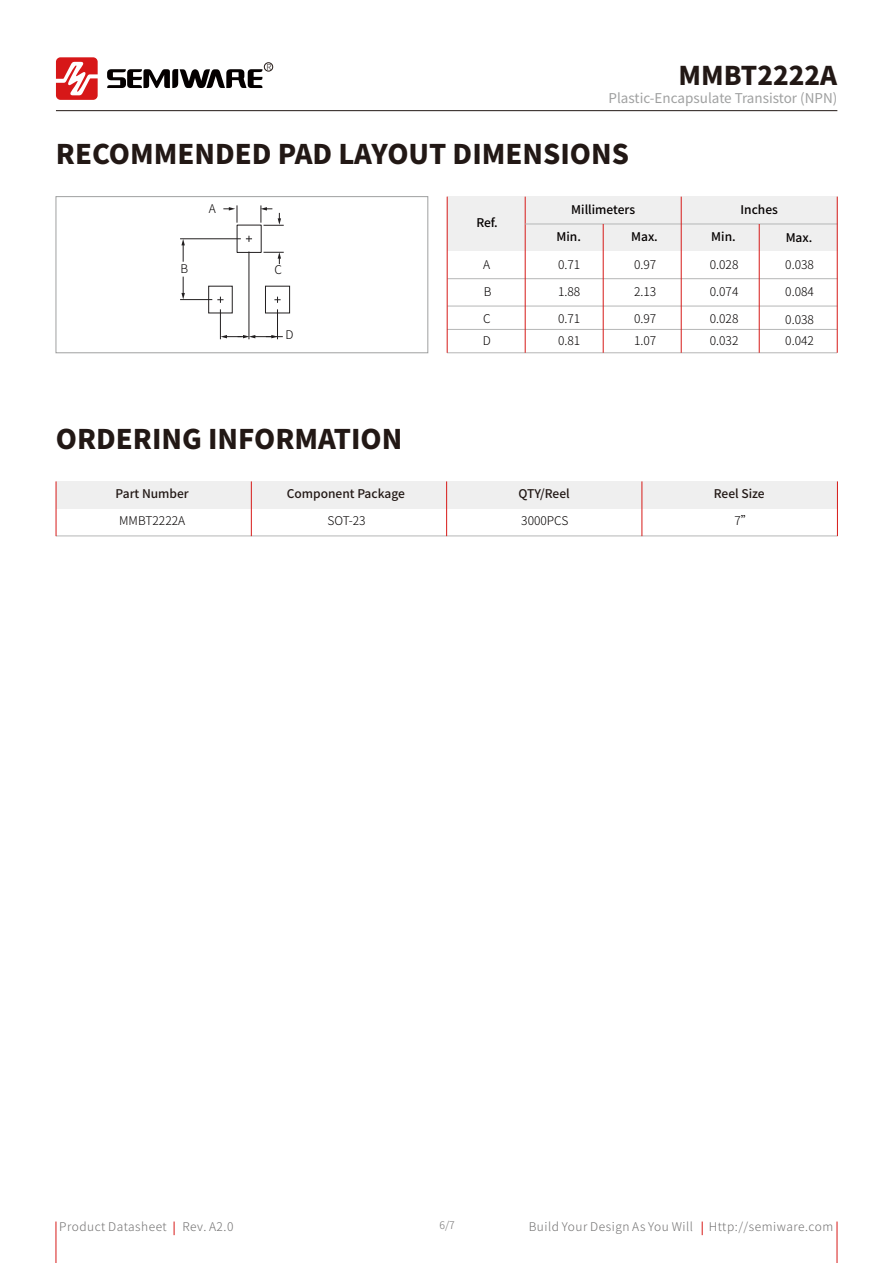
<style>
.page{position:relative;width:893px;height:1263px;background:#fff}
.page>*{position:absolute;margin:0;border:0;box-sizing:border-box;transform-origin:0 0}
.t1{font:800 27px "Source Han Sans CN";color:#221815}
.t2{font:800 25.8px "Source Han Sans CN";color:#221815}
.t3{font:13.5px "Source Han Sans CN";color:#9fa0a0}
.t4{font:300 12px "Source Han Sans CN";color:#040000}
.t5{font:300 12px "Source Han Sans CN";letter-spacing:.045em;color:#727171}
.t6{font:500 12px "Source Han Sans CN";color:#221815}
.t7{font:500 12px "Source Han Sans CN";color:#040000}
.t8{font:300 10.5px "Source Han Sans CN";color:#727171}
.t9{font:300 8.25px "Source Han Sans CN";color:#221815}
</style>
<div class="page">
<hr style="left:56px;top:110px;width:781px;height:1px;background:#221815">
<svg style="left:56px;top:57px;width:42px;height:43px"></svg>
<svg style="left:107px;top:69px;width:155px;height:19px"></svg>
<div style="left:264px;top:63px;width:9px;height:8px;border:1px solid #221815;border-radius:50%"></div>
<div style="left:56px;top:481px;width:781px;height:28px;background:#efefef"></div>
<hr style="left:56px;top:536px;width:781px;height:1px;background:#b5b6b6">
<hr style="left:642px;top:481px;width:1px;height:55px;background:#d71a18">
<hr style="left:837px;top:481px;width:1px;height:55px;background:#d71a18">
<hr style="left:446px;top:481px;width:1px;height:55px;background:#d71a18">
<hr style="left:251px;top:481px;width:1px;height:55px;background:#d71a18">
<hr style="left:56px;top:481px;width:1px;height:55px;background:#d71a18">
<div style="left:447px;top:197px;width:390px;height:54px;background:#efefef"></div>
<hr style="left:447px;top:278px;width:390px;height:1px;background:#b5b6b6">
<hr style="left:447px;top:306px;width:390px;height:1px;background:#b5b6b6">
<hr style="left:447px;top:329px;width:390px;height:1px;background:#b5b6b6">
<hr style="left:447px;top:352px;width:390px;height:1px;background:#b5b6b6">
<div style="left:56px;top:196px;width:372px;height:157px;border:1px solid #9fa0a0"></div>
<hr style="left:525px;top:197px;width:1px;height:156px;background:#d71a18">
<hr style="left:525px;top:224px;width:312px;height:1px;background:#b5b6b6">
<hr style="left:759px;top:224px;width:1px;height:129px;background:#d71a18">
<hr style="left:837px;top:197px;width:1px;height:156px;background:#d71a18">
<hr style="left:681px;top:197px;width:1px;height:156px;background:#d71a18">
<hr style="left:603px;top:224px;width:1px;height:129px;background:#d71a18">
<hr style="left:447px;top:197px;width:1px;height:156px;background:#d71a18">
<hr style="left:249px;top:251px;width:1px;height:88px;background:#221f20">
<hr style="left:277px;top:309px;width:1px;height:30px;background:#221f20">
<hr style="left:220px;top:309px;width:1px;height:30px;background:#221f20">
<div style="left:265px;top:286px;width:25px;height:27px;border:1px solid #221f20"></div>
<div style="left:208px;top:286px;width:25px;height:27px;border:1px solid #221f20"></div>
<hr style="left:180px;top:239px;width:61px;height:1px;background:#221f20">
<hr style="left:180px;top:299px;width:32px;height:1px;background:#221f20">
<svg style="left:246px;top:236px;width:6px;height:6px"></svg>
<svg style="left:274px;top:297px;width:7px;height:6px"></svg>
<svg style="left:217px;top:297px;width:7px;height:6px"></svg>
<svg style="left:223px;top:205px;width:15px;height:18px"></svg>
<svg style="left:263px;top:252px;width:21px;height:12px"></svg>
<svg style="left:261px;top:205px;width:23px;height:21px"></svg>
<svg style="left:181px;top:239px;width:4px;height:23px"></svg>
<svg style="left:181px;top:277px;width:4px;height:22px"></svg>
<svg style="left:221px;top:335px;width:62px;height:3px"></svg>
<hr style="left:56px;top:1221px;width:1px;height:42px;background:#d71a18">
<hr style="left:837px;top:1221px;width:1px;height:42px;background:#d71a18">
<svg style="left:702px;top:1221px;width:1px;height:14px"></svg>
<svg style="left:174px;top:1221px;width:1px;height:14px"></svg>
<p class="t9" style="left:266px;top:62px;width:7px">R</p>
<h2 class="t2" style="left:679px;top:61px;width:160px">MMBT2222A</h2>
<p class="t3" style="left:609px;top:90px;width:230px">Plastic-Encapsulate Transistor (NPN)</p>
<h1 class="t1" style="left:56px;top:139px;width:574px">RECOMMENDED PAD LAYOUT DIMENSIONS</h1>
<p class="t4" style="left:209px;top:202px;width:9px">A</p>
<p class="t4" style="left:180px;top:262px;width:9px">B</p>
<p class="t4" style="left:274px;top:263px;width:9px">C</p>
<p class="t4" style="left:285px;top:328px;width:10px">D</p>
<p class="t7" style="left:476px;top:216px;width:23px">Ref.</p>
<p class="t7" style="left:571px;top:202px;width:65px">Millimeters</p>
<p class="t7" style="left:740px;top:202px;width:39px">Inches</p>
<p class="t7" style="left:556px;top:230px;width:26px">Min.</p>
<p class="t4" style="left:558px;top:257px;width:24px">0.71</p>
<p class="t4" style="left:558px;top:285px;width:24px">1.88</p>
<p class="t7" style="left:631px;top:230px;width:28px">Max.</p>
<p class="t4" style="left:634px;top:257px;width:24px">0.97</p>
<p class="t4" style="left:483px;top:257px;width:9px">A</p>
<p class="t4" style="left:484px;top:285px;width:9px">B</p>
<p class="t4" style="left:634px;top:285px;width:24px">2.13</p>
<p class="t7" style="left:711px;top:230px;width:26px">Min.</p>
<p class="t4" style="left:710px;top:257px;width:30px">0.028</p>
<p class="t4" style="left:710px;top:285px;width:30px">0.074</p>
<p class="t4" style="left:785px;top:285px;width:30px">0.084</p>
<p class="t7" style="left:786px;top:230px;width:28px">Max.</p>
<p class="t4" style="left:785px;top:258px;width:30px">0.038</p>
<p class="t4" style="left:483px;top:312px;width:9px">C</p>
<p class="t4" style="left:558px;top:312px;width:24px">0.71</p>
<p class="t4" style="left:634px;top:312px;width:24px">0.97</p>
<p class="t4" style="left:710px;top:312px;width:30px">0.028</p>
<p class="t4" style="left:785px;top:312px;width:30px">0.038</p>
<p class="t4" style="left:483px;top:333px;width:10px">D</p>
<p class="t4" style="left:558px;top:333px;width:24px">0.81</p>
<p class="t4" style="left:634px;top:333px;width:24px">1.07</p>
<p class="t4" style="left:710px;top:333px;width:30px">0.032</p>
<p class="t4" style="left:785px;top:333px;width:30px">0.042</p>
<h1 class="t1" style="left:56px;top:424px;width:348px">ORDERING INFORMATION</h1>
<p class="t6" style="left:116px;top:487px;width:75px">Part Number</p>
<p class="t6" style="left:287px;top:487px;width:120px">Component Package</p>
<p class="t6" style="left:519px;top:487px;width:53px">QTY/Reel</p>
<p class="t6" style="left:714px;top:487px;width:52px">Reel Size</p>
<p class="t4" style="left:119px;top:514px;width:68px">MMBT2222A</p>
<p class="t4" style="left:327px;top:514px;width:40px">SOT-23</p>
<p class="t4" style="left:521px;top:514px;width:49px">3000PCS</p>
<p class="t4" style="left:734px;top:514px;width:20px">7”</p>
<p class="t8" style="left:440px;top:1219px;width:17px">6/7</p>
<p class="t5" style="left:59px;top:1220px;width:109px">Product Datasheet</p>
<p class="t5" style="left:182px;top:1220px;width:53px">Rev. A2.0</p>
<p class="t5" style="left:529px;top:1220px;width:166px">Build Your Design As You Will</p>
<p class="t5" style="left:709px;top:1220px;width:126px">Http://semiware.com</p>
</div>
